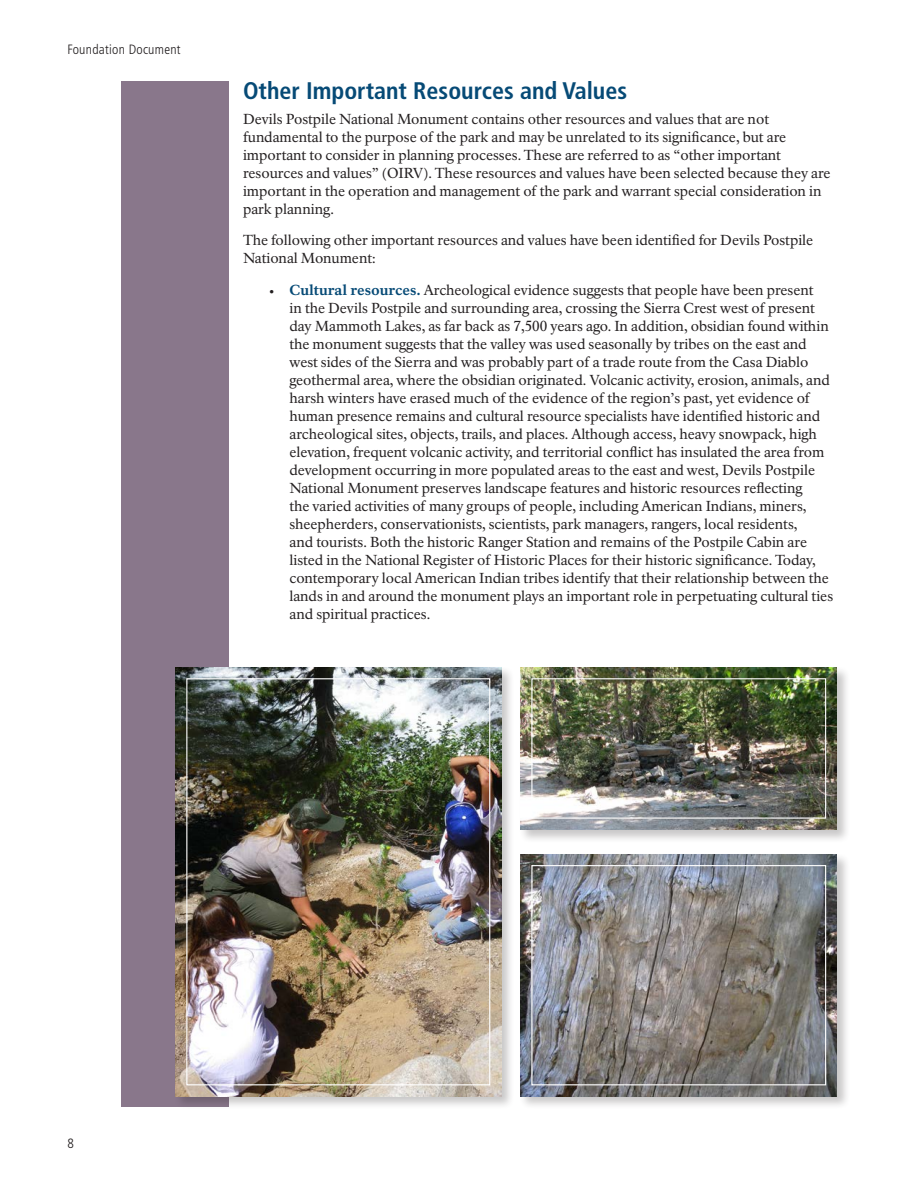
<style>
.page{position:relative;width:918px;height:1188px;background:#fff}
.page>*{position:absolute;margin:0;border:0;box-sizing:border-box;transform-origin:0 0}
.H2_Color1{font:700 condensed 24px "Frutiger LT Std";color:#064a76}
.BODY{font:14.25px/18px "NPS Rawlinson OT";color:#231f20}
.t1{font:300 condensed 13.5px "Frutiger LT Std";letter-spacing:.02em;color:#231f20}
.s1{font-family:"Frutiger LT Std";font-weight:900}
.s2{font-weight:800;color:#064a76}
</style>
<div class="page">
<div style="left:122px;top:81px;width:108px;height:1026px;background:#89778b"></div>
<div style="left:519px;top:666px;width:332px;height:177px;background:#231f20;opacity:.25"></div>
<img style="left:521px;top:667px;width:316px;height:162px">
<div style="left:174px;top:666px;width:341px;height:444px;background:#231f20;opacity:.25"></div>
<img style="left:176px;top:667px;width:325px;height:429px">
<div style="left:519px;top:853px;width:332px;height:257px;background:#231f20;opacity:.25"></div>
<img style="left:521px;top:854px;width:316px;height:242px">
<div style="left:186px;top:678px;width:304px;height:407px;border:1px solid #fff"></div>
<div style="left:531px;top:678px;width:295px;height:141px;border:1px solid #fff"></div>
<div style="left:531px;top:865px;width:295px;height:220px;border:1px solid #fff"></div>
<p class="t1" style="left:68px;top:42px;width:115px">Foundation Document</p>
<p class="H2_Color1" style="left:243px;top:76px;width:386px">Other Important Resources and Values</p>
<p class="BODY" style="left:243px;top:110px;width:589px">Devils Postpile National Monument contains other resources and values that are not fundamental to the purpose of the park and may be unrelated to its significance, but are important to consider in planning processes. These are referred to as “other important resources and values” (OIRV). These resources and values have been selected because they are important in the operation and management of the park and warrant special consideration in park planning.</p>
<p class="BODY" style="left:243px;top:231px;width:572px">The following other important resources and values have been identified for Devils Postpile<br>National Monument:</p>
<p class="BODY" style="left:289px;top:281px;width:545px;text-indent:-20px"><span class="s1">·</span> <span class="s2">Cultural resources.</span> Archeological evidence suggests that people have been present<br>in the Devils Postpile and surrounding area, crossing the Sierra Crest west of present day Mammoth Lakes, as far back as 7,500 years ago. In addition, obsidian found within the monument suggests that the valley was used seasonally by tribes on the east and west sides of the Sierra and was probably part of a trade route from the Casa Diablo geothermal area, where the obsidian originated. Volcanic activity, erosion, animals, and harsh winters have erased much of the evidence of the region’s past, yet evidence of human presence remains and cultural resource specialists have identified historic and archeological sites, objects, trails, and places. Although access, heavy snowpack, high elevation, frequent volcanic activity, and territorial conflict has insulated the area from development occurring in more populated areas to the east and west, Devils Postpile National Monument preserves landscape features and historic resources reflecting<br>the varied activities of many groups of people, including American Indians, miners, sheepherders, conservationists, scientists, park managers, rangers, local residents,<br>and tourists. Both the historic Ranger Station and remains of the Postpile Cabin are listed in the National Register of Historic Places for their historic significance. Today, contemporary local American Indian tribes identify that their relationship between the lands in and around the monument plays an important role in perpetuating cultural ties and spiritual practices.</p>
<p class="t1" style="left:68px;top:1135px;width:8px">8</p>
</div>
